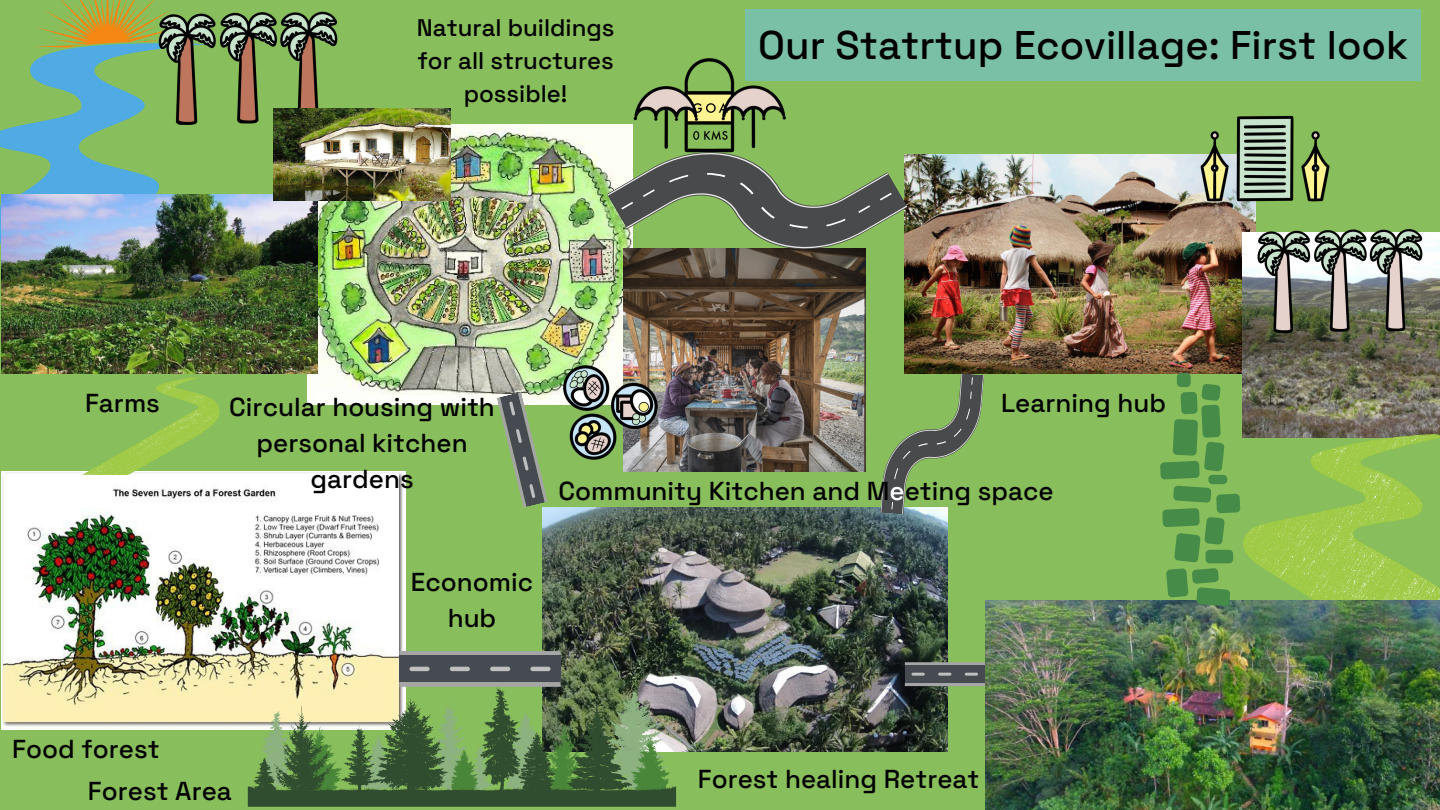
<style>
.page{position:relative;width:1440px;height:810px;background:#88be5b}
.page>*{position:absolute;margin:0;border:0;box-sizing:border-box;transform-origin:0 0}
.t1{font:500 40px "Space Grotesk";color:#000}
.t2{font:500 26px/36px "Space Grotesk";color:#000;text-align:center}
.t3{font:500 24px/33px "Space Grotesk";color:#000;text-align:center}
.s1{color:#feffff}
</style>
<div class="page">
<img style="left:307px;top:124px;width:300px;height:281px">
<img style="left:542px;top:508px;width:406px;height:244px">
<img style="left:905px;top:154px;width:338px;height:219px">
<img style="left:1px;top:472px;width:405px;height:258px">
<img style="left:1243px;top:232px;width:197px;height:141px">
<img style="left:705px;top:334px;width:161px;height:138px">
<svg style="left:497px;top:392px;width:11px;height:50px"></svg>
<svg style="left:905px;top:662px;width:80px;height:24px"></svg>
<img style="left:985px;top:601px;width:455px;height:209px">
<svg style="left:82px;top:377px;width:138px;height:99px"></svg>
<svg style="left:607px;top:154px;width:301px;height:180px"></svg>
<svg style="left:880px;top:193px;width:12px;height:8px"></svg>
<svg style="left:858px;top:205px;width:12px;height:8px"></svg>
<div style="left:745px;top:10px;width:676px;height:71px;background:#79c0a6"></div>
<svg style="left:1160px;top:373px;width:280px;height:234px"></svg>
<svg style="left:248px;top:651px;width:428px;height:156px"></svg>
<svg style="left:0;top:48px;width:208px;height:196px"></svg>
<svg style="left:35px;top:0;width:122px;height:48px"></svg>
<img style="left:1px;top:195px;width:316px;height:178px">
<svg style="left:880px;top:368px;width:104px;height:152px"></svg>
<img style="left:157px;top:10px;width:182px;height:152px">
<img style="left:508px;top:319px;width:197px;height:196px">
<img style="left:606px;top:9px;width:212px;height:205px">
<img style="left:273px;top:109px;width:178px;height:91px">
<img style="left:1170px;top:115px;width:160px;height:143px">
<img style="left:1255px;top:199px;width:168px;height:168px">
<p class="t3" style="left:417px;top:11px;width:199px">Natural buildings for all structures possible!</p>
<h1 class="t1" style="left:758px;top:19px;width:651px">Our Statrtup Ecovillage: First look</h1>
<p class="t2" style="left:85px;top:385px;width:76px">Farms</p>
<p class="t2" style="left:12px;top:731px;width:149px">Food forest</p>
<p class="t2" style="left:229px;top:389px;width:267px">Circular housing with personal kitchen gardens</p>
<p class="t2" style="left:411px;top:564px;width:124px">Economic hub</p>
<p class="t2" style="left:1001px;top:385px;width:166px">Learning hub</p>
<p class="t2" style="left:558px;top:473px;width:497px">Community Kitchen and M<span class="s1">e</span>eting space</p>
<p class="t2" style="left:88px;top:773px;width:146px">Forest Area</p>
<p class="t2" style="left:698px;top:761px;width:283px">Forest healing Retreat</p>
</div>
